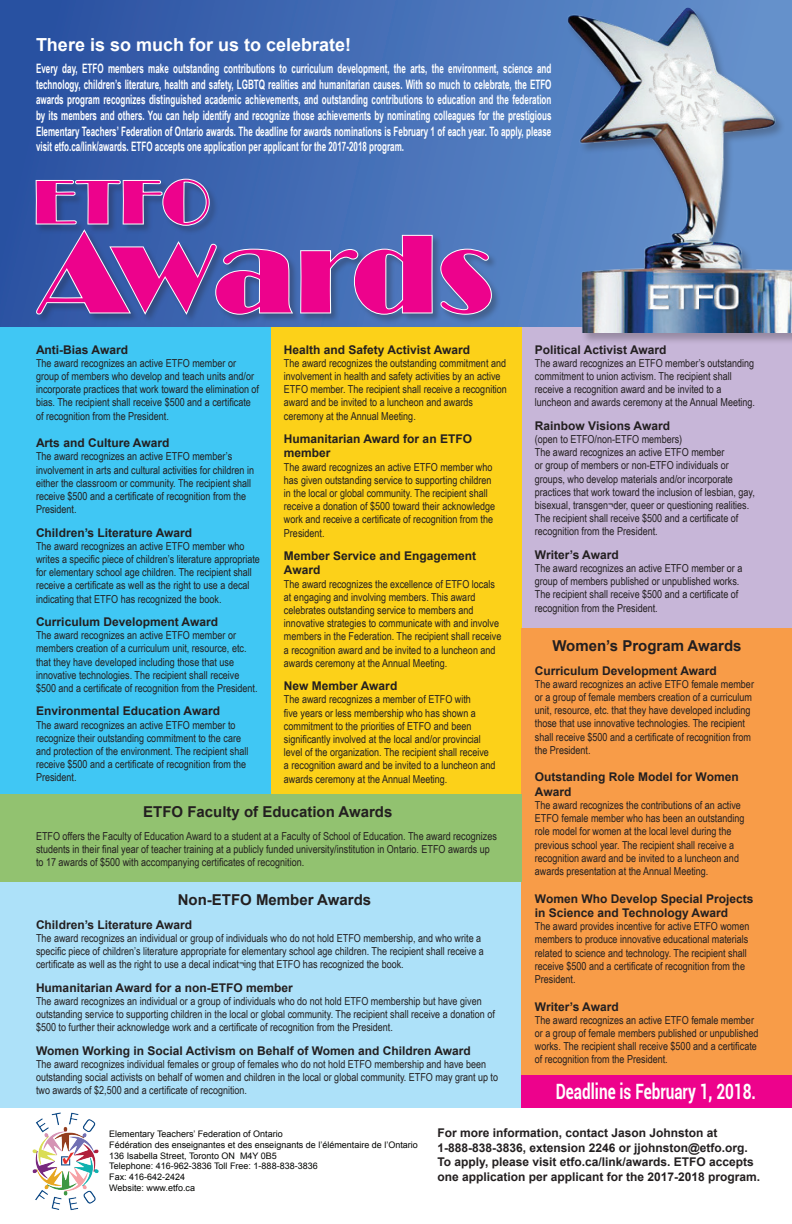
<style>
.page{position:relative;width:792px;height:1224px;background:#fff}
.page>*{position:absolute;margin:0;border:0;box-sizing:border-box;transform-origin:0 0}
.t1{font:115px "Broadway";color:#ed028c}
.t2{font:63.9px "Broadway";color:#ed028c}
.t3{font:700 21.1px "Roboto";color:#fff;scale:.73 1}
.t4{font:700 18px "Arial";color:#fff}
.t5{font:700 15px "Arial";color:#231f20}
.t6{font:700 13px/15.6px "Arial Narrow";color:#fff;text-align:justify;scale:.76 1}
.t7{font:700 12px/14.4px "Arial";color:#231f20}
.t8{font:11px/13.2px "Arial Narrow";color:#231f20}
.t9{font:9px/10.8px "Arial";color:#040503}
</style>
<div class="page">
<div style="left:0;top:877px;width:523px;height:230px;background:#ade1f9"></div>
<div style="left:0;top:261px;width:271px;height:533px;background:#40c7f4"></div>
<div style="left:522px;top:320px;width:270px;height:332px;background:#c7b6d8"></div>
<div style="left:271px;top:320px;width:251px;height:474px;background:#fcd119"></div>
<div style="left:522px;top:629px;width:270px;height:478px;background:#f89c48"></div>
<div style="left:0;top:794px;width:522px;height:87px;background:#92c270"></div>
<img style="left:32px;top:1112px;width:67px;height:99px">
<div style="left:522px;top:1075px;width:270px;height:32px;background:#ed028c"></div>
<svg style="left:0;top:0;width:509px;height:327px;background:#3b64ae"></svg>
<div style="left:566px;top:7px;width:226px;height:338px;background:#231f20;opacity:.29"></div>
<img style="left:509px;top:0;width:283px;height:333px">
<div style="left:36px;top:230px;width:465px;height:94px;background:#231f20;opacity:.3"></div>
<svg style="left:35px;top:178px;width:458px;height:139px;background:#5071ac"></svg>
<h3 class="t4" style="left:36px;top:33px;width:317px">There is so much for us to celebrate!</h3>
<p class="t6" style="left:36px;top:60px;width:680px">Every day, ETFO members make outstanding contributions to curriculum development, the arts, the environment, science and technology, children’s literature, health and safety, LGBTQ realities and humanitarian causes. With so much to celebrate, the ETFO awards program recognizes distinguished academic achievements, and outstanding contributions to education and the federation by its members and others. You can help identify and recognize those achievements by nominating colleagues for the prestigious Elementary Teachers’ Federation of Ontario awards. The deadline for awards nominations is February 1 of each year. To apply, please visit etfo.ca/link/awards. ETFO accepts one application per applicant for the 2017-2018 program.</p>
<h2 class="t2" style="left:33px;top:165px;width:179px">ETFO</h2>
<h1 class="t1" style="left:38px;top:207px;width:457px">Awards</h1>
<p class="t7" style="left:284px;top:343px;width:188px">Health and Safety Activist Award</p>
<p class="t8" style="left:284px;top:356px;width:224px">The award recognizes the outstanding commitment and involvement in health and safety activities by an active ETFO member. The recipient shall receive a recognition award and be invited to a luncheon and awards ceremony at the Annual Meeting.</p>
<p class="t7" style="left:284px;top:432px;width:190px">Humanitarian Award for an ETFO member</p>
<p class="t8" style="left:284px;top:460px;width:213px">The award recognizes an active ETFO member who has given outstanding service to supporting children in the local or global community. The recipient shall receive a donation of $500 toward their acknowledge work and receive a certificate of recognition from the President.</p>
<p class="t7" style="left:284px;top:549px;width:194px">Member Service and Engagement<br>Award</p>
<p class="t8" style="left:284px;top:577px;width:219px">The award recognizes the excellence of ETFO locals at engaging and involving members. This award celebrates outstanding service to members and innovative strategies to communicate with and involve members in the Federation. The recipient shall receive a recognition award and be invited to a luncheon and awards ceremony at the Annual Meeting.</p>
<p class="t7" style="left:284px;top:679px;width:115px">New Member Award</p>
<p class="t8" style="left:284px;top:692px;width:213px">The award recognizes a member of ETFO with<br>five years or less membership who has shown a commitment to the priorities of ETFO and been significantly involved at the local and/or provincial level of the organization. The recipient shall receive a recognition award and be invited to a luncheon and awards ceremony at the Annual Meeting.</p>
<p class="t7" style="left:36px;top:343px;width:94px">Anti-Bias Award</p>
<p class="t8" style="left:36px;top:356px;width:225px">The award recognizes an active ETFO member or group of members who develop and teach units and/or incorporate practices that work toward the elimination of bias. The recipient shall receive $500 and a certificate of recognition from the President.</p>
<p class="t7" style="left:36px;top:436px;width:135px">Arts and Culture Award</p>
<p class="t8" style="left:36px;top:449px;width:220px">The award recognizes an active ETFO member’s involvement in arts and cultural activities for children in either the classroom or community. The recipient shall receive $500 and a certificate of recognition from the President.</p>
<p class="t7" style="left:36px;top:526px;width:158px">Children’s Literature Award</p>
<p class="t8" style="left:36px;top:539px;width:225px">The award recognizes an active ETFO member who writes a specific piece of children’s literature appropriate for elementary school age children. The recipient shall receive a certificate as well as the right to use a decal indicating that ETFO has recognized the book.</p>
<p class="t7" style="left:36px;top:615px;width:184px">Curriculum Development Award</p>
<p class="t8" style="left:36px;top:628px;width:223px">The award recognizes an active ETFO member or members creation of a curriculum unit, resource, etc. that they have developed including those that use innovative technologies. The recipient shall receive $500 and a certificate of recognition from the President.</p>
<p class="t7" style="left:36px;top:704px;width:186px">Environmental Education Award</p>
<p class="t8" style="left:36px;top:718px;width:214px">The award recognizes an active ETFO member to recognize their outstanding commitment to the care and protection of the environment. The recipient shall receive $500 and a certificate of recognition from the President.</p>
<h3 class="t5" style="left:143px;top:802px;width:251px">ETFO Faculty of Education Awards</h3>
<p class="t8" style="left:36px;top:829px;width:462px">ETFO offers the Faculty of Education Award to a student at a Faculty of School of Education. The award recognizes students in their final year of teacher training at a publicly funded university/institution in Ontario. ETFO awards up to 17 awards of $500 with accompanying certificates of recognition.</p>
<h3 class="t5" style="left:178px;top:890px;width:195px">Non-ETFO Member Awards</h3>
<p class="t7" style="left:36px;top:918px;width:158px">Children’s Literature Award</p>
<p class="t8" style="left:36px;top:931px;width:449px">The award recognizes an individual or group of individuals who do not hold ETFO membership, and who write a specific piece of children’s literature appropriate for elementary school age children. The recipient shall receive a certificate as well as the right to use a decal indicat¬ing that ETFO has recognized the book.</p>
<p class="t7" style="left:36px;top:981px;width:258px">Humanitarian Award for a non-ETFO member</p>
<p class="t8" style="left:36px;top:994px;width:461px">The award recognizes an individual or a group of individuals who do not hold ETFO membership but have given outstanding service to supporting children in the local or global community. The recipient shall receive a donation of $500 to further their acknowledge work and a certificate of recognition from the President.</p>
<p class="t7" style="left:36px;top:1044px;width:436px">Women Working in Social Activism on Behalf of Women and Children Award</p>
<p class="t8" style="left:36px;top:1057px;width:464px">The award recognizes individual females or group of females who do not hold ETFO membership and have been outstanding social activists on behalf of women and children in the local or global community. ETFO may grant up to two awards of $2,500 and a certificate of recognition.</p>
<p class="t7" style="left:535px;top:343px;width:133px">Political Activist Award</p>
<p class="t8" style="left:535px;top:356px;width:222px">The award recognizes an ETFO member’s outstanding commitment to union activism. The recipient shall receive a recognition award and be invited to a luncheon and awards ceremony at the Annual Meeting.</p>
<p class="t7" style="left:535px;top:419px;width:137px">Rainbow Visions Award</p>
<p class="t8" style="left:535px;top:432px;width:221px">(open to ETFO/non-ETFO members)<br>The award recognizes an active ETFO member<br>or group of members or non-ETFO individuals or groups, who develop materials and/or incorporate practices that work toward the inclusion of lesbian, gay, bisexual, transgen¬der, queer or questioning realities.<br>The recipient shall receive $500 and a certificate of recognition from the President.</p>
<p class="t7" style="left:535px;top:548px;width:85px">Writer’s Award</p>
<p class="t8" style="left:535px;top:561px;width:209px">The award recognizes an active ETFO member or a group of members published or unpublished works.<br>The recipient shall receive $500 and a certificate of recognition from the President.</p>
<h3 class="t5" style="left:552px;top:636px;width:191px">Women’s Program Awards</h3>
<p class="t7" style="left:535px;top:664px;width:184px">Curriculum Development Award</p>
<p class="t8" style="left:535px;top:677px;width:221px">The award recognizes an active ETFO female member or a group of female members creation of a curriculum unit, resource, etc. that they have developed including those that use innovative technologies. The recipient shall receive $500 and a certificate of recognition from the President.</p>
<p class="t7" style="left:535px;top:770px;width:205px">Outstanding Role Model for Women<br>Award</p>
<p class="t8" style="left:535px;top:798px;width:211px">The award recognizes the contributions of an active ETFO female member who has been an outstanding role model for women at the local level during the previous school year. The recipient shall receive a recognition award and be invited to a luncheon and awards presentation at the Annual Meeting.</p>
<p class="t7" style="left:535px;top:892px;width:220px">Women Who Develop Special Projects in Science and Technology Award</p>
<p class="t8" style="left:535px;top:919px;width:216px">The award provides incentive for active ETFO women members to produce innovative educational materials related to science and technology. The recipient shall receive $500 and a certificate of recognition from the President.</p>
<p class="t7" style="left:535px;top:1000px;width:85px">Writer’s Award</p>
<p class="t8" style="left:535px;top:1013px;width:225px">The award recognizes an active ETFO female member or a group of female members published or unpublished works. The recipient shall receive $500 and a certificate of recognition from the President.</p>
<h3 class="t3" style="left:556px;top:1076px;width:276px">Deadline is February 1, 2018.</h3>
<p class="t7" style="left:437px;top:1126px;width:324px">For more information, contact Jason Johnston at 1-888-838-3836, extension 2246 or jjohnston@etfo.org.<br>To apply, please visit etfo.ca/link/awards. ETFO accepts one application per applicant for the 2017-2018 program.</p>
<p class="t9" style="left:109px;top:1129px;width:310px">Elementary Teachers’ Federation of Ontario<br>Fédération des enseignantes et des enseignants de l’élémentaire de l’Ontario 136 Isabella Street, Toronto ON M4Y 0B5<br>Telephone: 416-962-3836 Toll Free: 1-888-838-3836<br>Fax: 416-642-2424<br>Website: www.etfo.ca</p>
</div>
